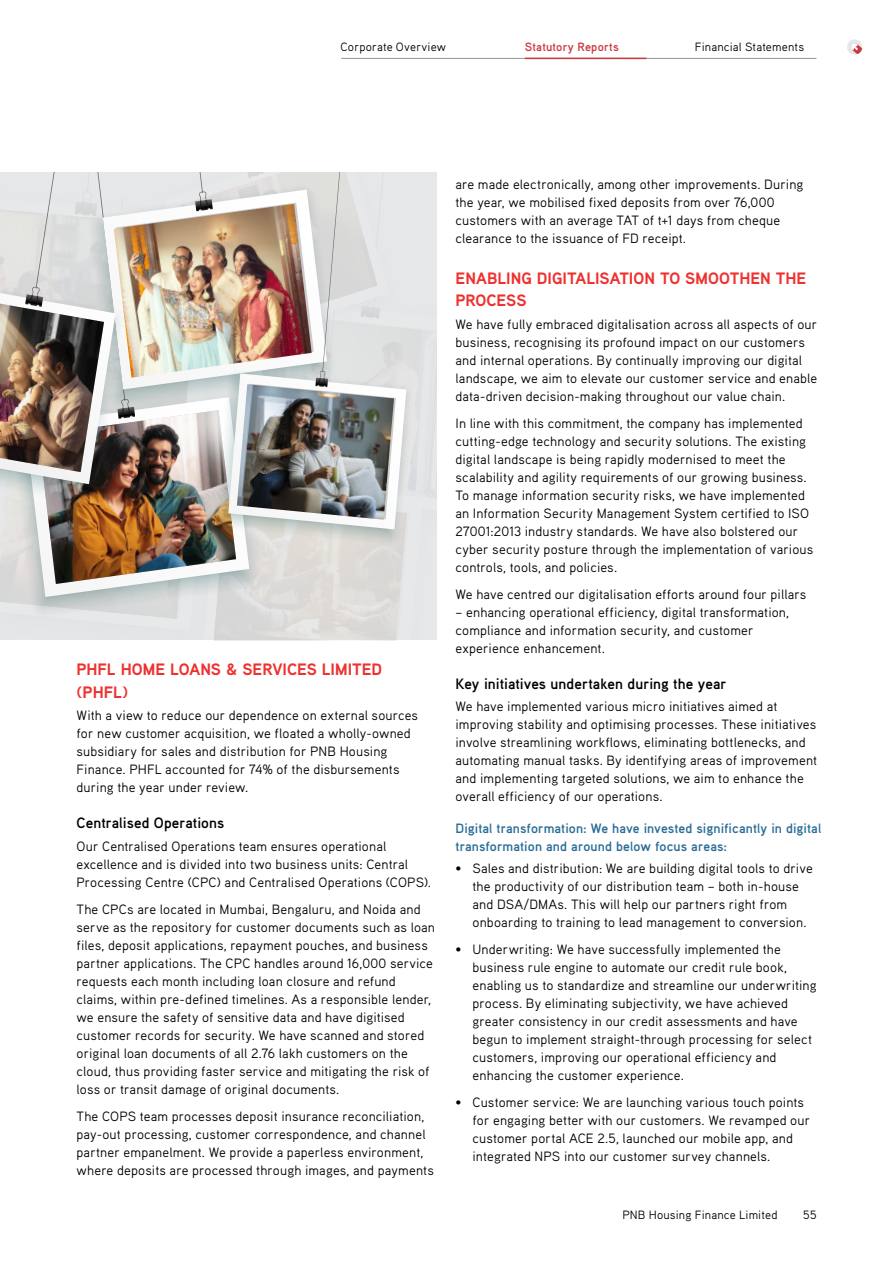
<style>
.page{position:relative;width:893px;height:1263px;background:#fff}
.page>*{position:absolute;margin:0;border:0;box-sizing:border-box;transform-origin:0 0}
.t1{font:700 16.5px/22.5px "Aaux Next";color:#ee312f}
.t2{font:700 15px "Aaux Pro";letter-spacing:.005em;color:#000}
.t3{font:13.5px/18px "Aaux Pro";letter-spacing:.01em;color:#000}
.t4{font:700 13.5px/18px "Aaux Pro";letter-spacing:.005em;color:#2a6c97}
.t5{font:12px "Aaux Pro";letter-spacing:.01em;color:#000}
.t6{font:700 12px "Aaux Pro";letter-spacing:.015em;color:#cb393e}
</style>
<div class="page">
<img style="left:0;top:173px;width:437px;height:467px">
<img style="left:237px;top:384px;width:157px;height:136px">
<hr style="left:341px;top:58px;width:475px;height:1px;background:#939598">
<hr style="left:525px;top:58px;width:121px;height:1px;background:#cb393e">
<svg style="left:847px;top:39px;width:16px;height:16px"></svg>
<p class="t5" style="left:341px;top:39px;width:107px">Corporate Overview</p>
<p class="t6" style="left:525px;top:39px;width:95px">Statutory Reports</p>
<p class="t5" style="left:695px;top:39px;width:111px">Financial Statements</p>
<p class="t1" style="left:77px;top:658px;width:307px">PHFL HOME LOANS &amp; SERVICES LIMITED (PHFL)</p>
<p class="t3" style="left:77px;top:706px;width:343px">With a view to reduce our dependence on external sources for new customer acquisition, we floated a wholly-owned subsidiary for sales and distribution for PNB Housing Finance. PHFL accounted for 74% of the disbursements during the year under review.</p>
<p class="t2" style="left:77px;top:813px;width:149px">Centralised Operations</p>
<p class="t3" style="left:77px;top:836px;width:356px">Our Centralised Operations team ensures operational excellence and is divided into two business units: Central<br>Processing Centre (CPC) and Centralised Operations (COPS).</p>
<p class="t3" style="left:77px;top:899px;width:360px">The CPCs are located in Mumbai, Bengaluru, and Noida and serve as the repository for customer documents such as loan files, deposit applications, repayment pouches, and business partner applications. The CPC handles around 16,000 service requests each month including loan closure and refund claims, within pre-defined timelines. As a responsible lender, we ensure the safety of sensitive data and have digitised customer records for security. We have scanned and stored original loan documents of all 2.76 lakh customers on the cloud, thus providing faster service and mitigating the risk of loss or transit damage of original documents.</p>
<p class="t3" style="left:77px;top:1106px;width:359px">The COPS team processes deposit insurance reconciliation, pay-out processing, customer correspondence, and channel partner empanelment. We provide a paperless environment, where deposits are processed through images, and payments</p>
<p class="t3" style="left:455px;top:175px;width:349px">are made electronically, among other improvements. During the year, we mobilised fixed deposits from over 76,000 customers with an average TAT of t+1 days from cheque clearance to the issuance of FD receipt.</p>
<p class="t1" style="left:455px;top:266px;width:352px">ENABLING DIGITALISATION TO SMOOTHEN THE<br>PROCESS</p>
<p class="t3" style="left:455px;top:314px;width:363px">We have fully embraced digitalisation across all aspects of our business, recognising its profound impact on our customers and internal operations. By continually improving our digital landscape, we aim to elevate our customer service and enable data-driven decision-making throughout our value chain.</p>
<p class="t3" style="left:455px;top:413px;width:359px">In line with this commitment, the company has implemented cutting-edge technology and security solutions. The existing digital landscape is being rapidly modernised to meet the scalability and agility requirements of our growing business.<br>To manage information security risks, we have implemented an Information Security Management System certified to ISO 27001:2013 industry standards. We have also bolstered our cyber security posture through the implementation of various controls, tools, and policies.</p>
<p class="t3" style="left:455px;top:584px;width:352px">We have centred our digitalisation efforts around four pillars</p>
<p class="t3" style="left:455px;top:602px;width:335px">– enhancing operational efficiency, digital transformation, compliance and information security, and customer experience enhancement.</p>
<p class="t2" style="left:455px;top:674px;width:272px">Key initiatives undertaken during the year</p>
<p class="t3" style="left:455px;top:697px;width:363px">We have implemented various micro initiatives aimed at improving stability and optimising processes. These initiatives involve streamlining workflows, eliminating bottlenecks, and automating manual tasks. By identifying areas of improvement and implementing targeted solutions, we aim to enhance the overall efficiency of our operations.</p>
<p class="t4" style="left:455px;top:818px;width:367px">Digital transformation: We have invested significantly in digital transformation and around below focus areas:</p>
<p class="t3" style="left:472px;top:859px;width:342px;text-indent:-17px">• Sales and distribution: We are building digital tools to drive the productivity of our distribution team – both in-house and DSA/DMAs. This will help our partners right from onboarding to training to lead management to conversion.</p>
<p class="t3" style="left:472px;top:940px;width:346px;text-indent:-17px">• Underwriting: We have successfully implemented the business rule engine to automate our credit rule book, enabling us to standardize and streamline our underwriting process. By eliminating subjectivity, we have achieved greater consistency in our credit assessments and have begun to implement straight-through processing for select customers, improving our operational efficiency and enhancing the customer experience.</p>
<p class="t3" style="left:472px;top:1093px;width:339px;text-indent:-17px">• Customer service: We are launching various touch points for engaging better with our customers. We revamped our customer portal ACE 2.5, launched our mobile app, and integrated NPS into our customer survey channels.</p>
<p class="t5" style="left:622px;top:1207px;width:157px">PNB Housing Finance Limited</p>
<p class="t5" style="left:803px;top:1207px;width:15px">55</p>
</div>
